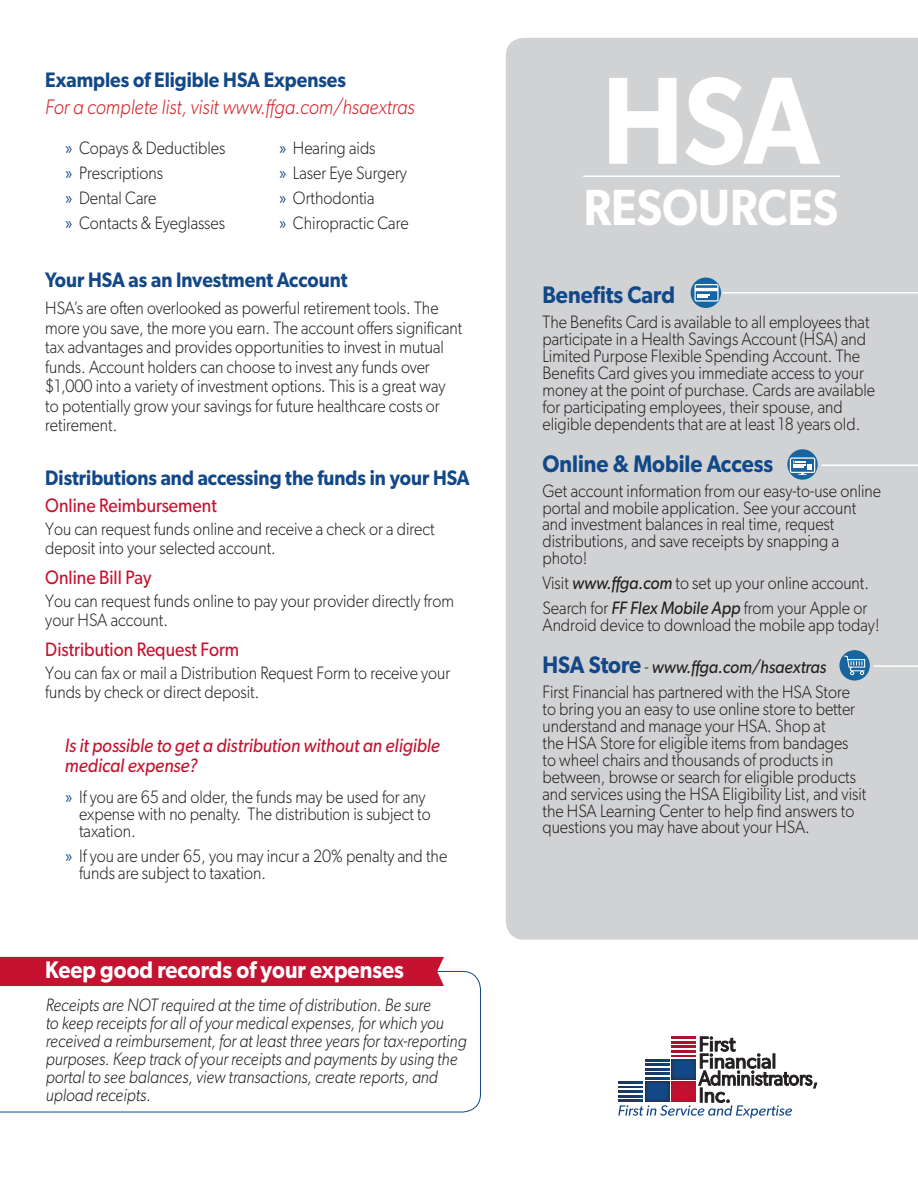
<style>
.page{position:relative;width:918px;height:1188px;background:#fff}
.page>*{position:absolute;margin:0;border:0;box-sizing:border-box;transform-origin:0 0}
.Body{font:600 124.5px "Gibson";color:#fff;scale:.9 1}
.Body-2{font:600 51px "Gibson";color:#fff;scale:.9 1}
.Bullets{font:600 24px "Gibson";color:#124887;scale:.9 1}
.Bullets-2{font:600 24px "Gibson";color:#fff;scale:.9 1}
.t1{font:600 21px "Gibson";color:#124887;scale:.9 1}
.t2{font:italic 300 21px "Gibson";color:#d1232a;scale:.9 1}
.BulletHeader{font:italic 19.5px/19.5px "Gibson";color:#c41230;scale:.9 1}
.sub_head{font:19.5px "Gibson";color:#c41230;scale:.9 1}
.Bullets-3{font:300 18px/16.8px "Gibson";color:#231f20;scale:.9 1}
.Body-3{font:300 18px/19.5px "Gibson";color:#231f20;scale:.9 1}
.SubBullets{font:italic 300 18px/18px "Gibson";color:#231f20;scale:.9 1}
.Bullets-4{font:italic 18px "Gibson";color:#231f20;scale:.9 1}
.s1{font-family:"Myriad Pro";font-weight:400;color:#124887}
.s2{font-weight:400;font-style:italic}
.s3{font-weight:600;font-style:normal;font-size:24px;color:#124887}
.s4{font-weight:300;font-style:normal}
</style>
<div class="page">
<div style="left:506px;top:38px;width:412px;height:902px;background:#d1d2d4"></div>
<svg style="left:0;top:971px;width:481px;height:141px"></svg>
<div style="left:0;top:957px;width:444px;height:29px;background:#c41230"></div>
<div style="left:691px;top:278px;width:30px;height:30px;background:#17649f;border-radius:50%"></div>
<hr style="left:723px;top:292px;width:195px;height:2px;background:#fff">
<svg style="left:694px;top:284px;width:25px;height:18px"></svg>
<hr style="left:822px;top:464px;width:96px;height:2px;background:#fff">
<svg style="left:787px;top:449px;width:31px;height:31px"></svg>
<svg style="left:790px;top:457px;width:25px;height:18px"></svg>
<hr style="left:874px;top:665px;width:44px;height:2px;background:#fff">
<svg style="left:839px;top:650px;width:31px;height:31px"></svg>
<svg style="left:618px;top:1036px;width:199px;height:82px"></svg>
<hr style="left:583px;top:176px;width:257px;height:1px;background:#fff">
<svg style="left:843px;top:655px;width:23px;height:21px"></svg>
<p class="t1" style="left:45px;top:67px;width:336px">Examples of Eligible HSA Expenses</p>
<p class="t2" style="left:45px;top:94px;width:412px">For a complete list, visit www.ffga.com/hsaextras</p>
<p class="Bullets-3" style="left:66px;top:139px;width:179px"><span class="s1">»</span> Copays &amp; Deductibles</p>
<p class="Bullets-3" style="left:66px;top:164px;width:110px"><span class="s1">»</span> Prescriptions</p>
<p class="Bullets-3" style="left:66px;top:189px;width:103px"><span class="s1">»</span> Dental Care</p>
<p class="Bullets-3" style="left:66px;top:214px;width:179px"><span class="s1">»</span> Contacts &amp; Eyeglasses</p>
<p class="Bullets-3" style="left:279px;top:139px;width:108px"><span class="s1">»</span> Hearing aids</p>
<p class="Bullets-3" style="left:279px;top:164px;width:143px"><span class="s1">»</span> Laser Eye Surgery</p>
<p class="Bullets-3" style="left:279px;top:189px;width:107px"><span class="s1">»</span> Orthodontia</p>
<p class="Bullets-3" style="left:279px;top:214px;width:145px"><span class="s1">»</span> Chiropractic Care</p>
<p class="t1" style="left:45px;top:268px;width:337px">Your HSA as an Investment Account</p>
<p class="Body-3" style="left:45px;top:298px;width:465px">HSA’s are often overlooked as powerful retirement tools. The more you save, the more you earn. The account offers significant tax advantages and provides opportunities to invest in mutual funds. Account holders can choose to invest any funds over $1,000 into a variety of investment options. This is a great way to potentially grow your savings for future healthcare costs or retirement.</p>
<p class="t1" style="left:45px;top:466px;width:473px">Distributions and accessing the funds in your HSA</p>
<p class="sub_head" style="left:45px;top:494px;width:192px">Online Reimbursement</p>
<p class="Body-3" style="left:45px;top:519px;width:434px">You can request funds online and receive a check or a direct deposit into your selected account.</p>
<p class="sub_head" style="left:45px;top:566px;width:120px">Online Bill Pay</p>
<p class="Body-3" style="left:45px;top:591px;width:456px">You can request funds online to pay your provider directly from your HSA account.</p>
<p class="sub_head" style="left:45px;top:638px;width:217px">Distribution Request Form</p>
<p class="Body-3" style="left:45px;top:663px;width:452px">You can fax or mail a Distribution Request Form to receive your funds by check or direct deposit.</p>
<p class="BulletHeader" style="left:65px;top:736px;width:419px">Is it possible to get a distribution without an eligible medical expense?</p>
<p class="Bullets-3" style="left:79px;top:788px;width:392px;text-indent:-14px"><span class="s1">»</span> If you are 65 and older, the funds may be used for any expense with no penalty. The distribution is subject to taxation.</p>
<p class="Bullets-3" style="left:79px;top:847px;width:411px;text-indent:-14px"><span class="s1">»</span> If you are under 65, you may incur a 20% penalty and the funds are subject to taxation.</p>
<p class="Bullets-2" style="left:45px;top:956px;width:400px">Keep good records of your expenses</p>
<p class="SubBullets" style="left:46px;top:996px;width:469px">Receipts are NOT required at the time of distribution. Be sure<br>to keep receipts for all of your medical expenses, for which you received a reimbursement, for at least three years for tax-reporting purposes. Keep track of your receipts and payments by using the portal to see balances, view transactions, create reports, and upload receipts.</p>
<p class="Body" style="left:602px;top:46px;width:244px">HSA</p>
<p class="Body-2" style="left:584px;top:177px;width:284px">RESOURCES</p>
<p class="Bullets" style="left:543px;top:281px;width:149px">Benefits Card</p>
<p class="Bullets-3" style="left:543px;top:314px;width:371px">The Benefits Card is available to all employees that participate in a Health Savings Account (HSA) and Limited Purpose Flexible Spending Account. The Benefits Card gives you immediate access to your money at the point of purchase. Cards are available for participating employees, their spouse, and eligible dependents that are at least 18 years old.</p>
<p class="Bullets" style="left:543px;top:449px;width:258px">Online &amp; Mobile Access</p>
<p class="Bullets-3" style="left:543px;top:482px;width:378px">Get account information from our easy-to-use online portal and mobile application. See your account and investment balances in real time, request distributions, and save receipts by snapping a photo!</p>
<p class="Bullets-3" style="left:543px;top:575px;width:364px">Visit <span class="s2">www.ffga.com</span> to set up your online account.</p>
<p class="Bullets-3" style="left:543px;top:600px;width:376px">Search for <span class="s2">FF Flex Mobile App</span> from your Apple or<br>Android device to download the mobile app today!</p>
<p class="Bullets-4" style="left:543px;top:656px;width:317px"><span class="s3">HSA Store</span> <span class="s4">-</span> www.ffga.com/hsaextras</p>
<p class="Bullets-3" style="left:543px;top:684px;width:362px">First Financial has partnered with the HSA Store to bring you an easy to use online store to better understand and manage your HSA. Shop at<br>the HSA Store for eligible items from bandages to wheel chairs and thousands of products in between, browse or search for eligible products and services using the HSA Eligibility List, and visit the HSA Learning Center to help find answers to questions you may have about your HSA.</p>
</div>
